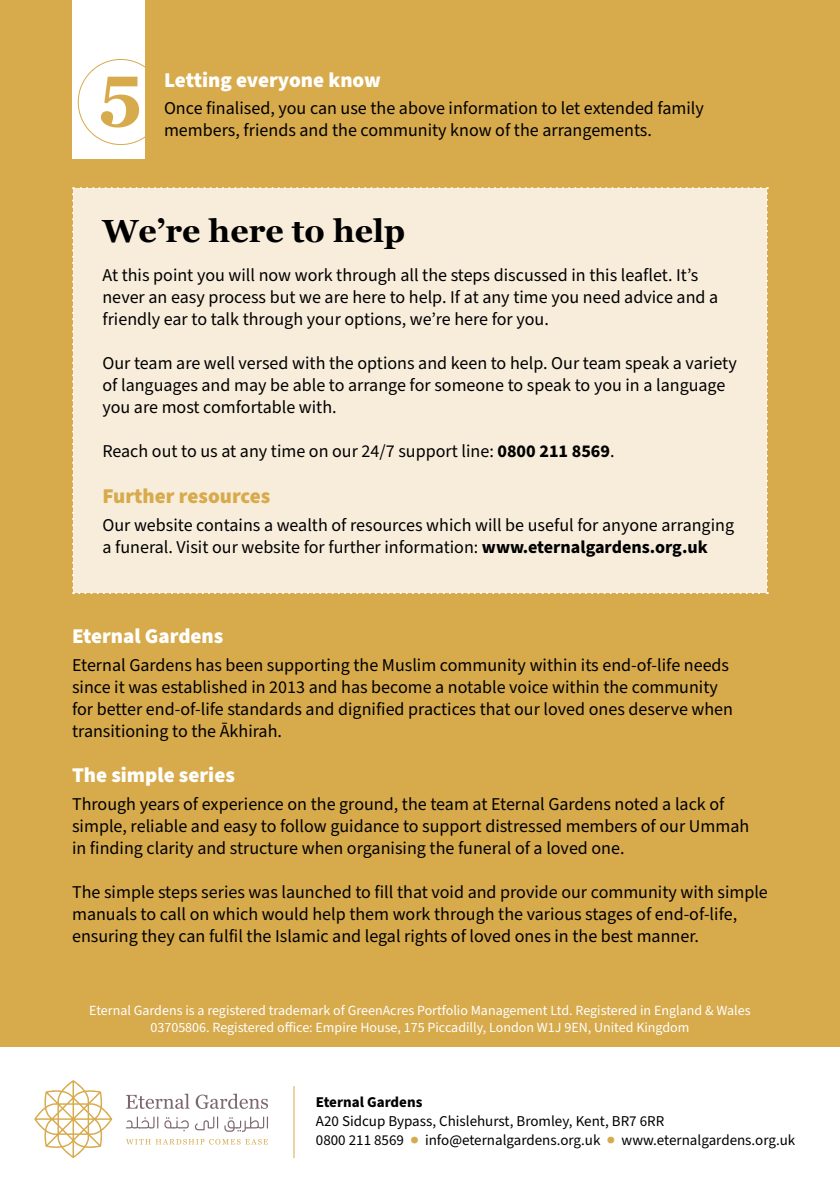
<style>
.page{position:relative;width:840px;height:1191px;background:#fff}
.page>*{position:absolute;margin:0;border:0;box-sizing:border-box;transform-origin:0 0}
.t1{font:700 72px "Georgia";color:#d7aa4c}
.t2{font:700 32px "Georgia";color:#000}
.t3{font:900 21px "Source Sans Pro";color:#fff}
.t4{font:900 21px "Source Sans Pro";color:#d7aa4c}
.t5{font:18px/22px "Source Sans Pro";color:#000}
.t6{font:15px/19px "Source Sans Pro";color:#000}
.t7{font:700 15px "Source Sans Pro";color:#000}
.t8{font:14px/16.8px "Source Sans Pro";color:#fff;text-align:center}
.s1{font-weight:700}
.s2{color:#d7aa4c}
</style>
<div class="page">
<div style="left:0;top:0;width:839px;height:1047px;background:#d7aa4c"></div>
<div style="left:72px;top:187px;width:695px;height:407px;background:#f8eddb"></div>
<svg style="left:126px;top:1093px;width:63px;height:15px"></svg>
<svg style="left:195px;top:1093px;width:73px;height:16px"></svg>
<svg style="left:126px;top:1116px;width:32px;height:12px"></svg>
<svg style="left:164px;top:1117px;width:25px;height:14px"></svg>
<svg style="left:195px;top:1116px;width:23px;height:14px"></svg>
<svg style="left:224px;top:1116px;width:44px;height:15px"></svg>
<svg style="left:126px;top:1139px;width:142px;height:5px"></svg>
<svg style="left:34px;top:1080px;width:78px;height:78px"></svg>
<div style="left:72px;top:0;width:72px;height:158px;background:#fff"></div>
<hr style="left:293px;top:1086px;width:1px;height:72px;background:#d7aa4c">
<h1 class="t1" style="left:99px;top:35px;width:45px">5</h1>
<p class="t3" style="left:164px;top:65px;width:218px">Letting everyone know</p>
<p class="t5" style="left:164px;top:98px;width:541px">Once finalised, you can use the above information to let extended family members, friends and the community know of the arrangements.</p>
<h2 class="t2" style="left:102px;top:206px;width:304px">We’re here to help</h2>
<p class="t5" style="left:102px;top:265px;width:617px">At this point you will now work through all the steps discussed in this leaflet. It’s never an easy process but we are here to help. If at any time you need advice and a friendly ear to talk through your options, we’re here for you.</p>
<p class="t5" style="left:102px;top:353px;width:635px">Our team are well versed with the options and keen to help. Our team speak a variety of languages and may be able to arrange for someone to speak to you in a language you are most comfortable with.</p>
<p class="t5" style="left:102px;top:441px;width:513px">Reach out to us at any time on our 24/7 support line: <span class="s1">0800 211 8569</span>.</p>
<p class="t4" style="left:102px;top:481px;width:169px">Further resources</p>
<p class="t5" style="left:102px;top:514px;width:632px">Our website contains a wealth of resources which will be useful for anyone arranging a funeral. Visit our website for further information: <span class="s1">www.eternalgardens.org.uk</span></p>
<p class="t3" style="left:72px;top:621px;width:153px">Eternal Gardens</p>
<p class="t5" style="left:72px;top:654px;width:662px">Eternal Gardens has been supporting the Muslim community within its end-of-life needs since it was established in 2013 and has become a notable voice within the community for better end-of-life standards and dignified practices that our loved ones deserve when transitioning to the Ākhirah.</p>
<p class="t3" style="left:72px;top:761px;width:164px">The simple series</p>
<p class="t5" style="left:72px;top:793px;width:678px">Through years of experience on the ground, the team at Eternal Gardens noted a lack of simple, reliable and easy to follow guidance to support distressed members of our Ummah in finding clarity and structure when organising the funeral of a loved one.</p>
<p class="t5" style="left:72px;top:881px;width:697px">The simple steps series was launched to fill that void and provide our community with simple manuals to call on which would help them work through the various stages of end-of-life, ensuring they can fulfil the Islamic and legal rights of loved ones in the best manner.</p>
<p class="t8" style="left:89px;top:1002px;width:662px">Eternal Gardens is a registered trademark of GreenAcres Portfolio Management Ltd. Registered in England &amp; Wales<br>03705806. Registered office: Empire House, 175 Piccadilly, London W1J 9EN, United Kingdom</p>
<p class="t7" style="left:316px;top:1091px;width:108px">Eternal Gardens</p>
<p class="t6" style="left:316px;top:1111px;width:480px">A20 Sidcup Bypass, Chislehurst, Bromley, Kent, BR7 6RR<br>0800 211 8569 <span class="s2">●</span> info@eternalgardens.org.uk <span class="s2">●</span> www.eternalgardens.org.uk</p>
</div>
